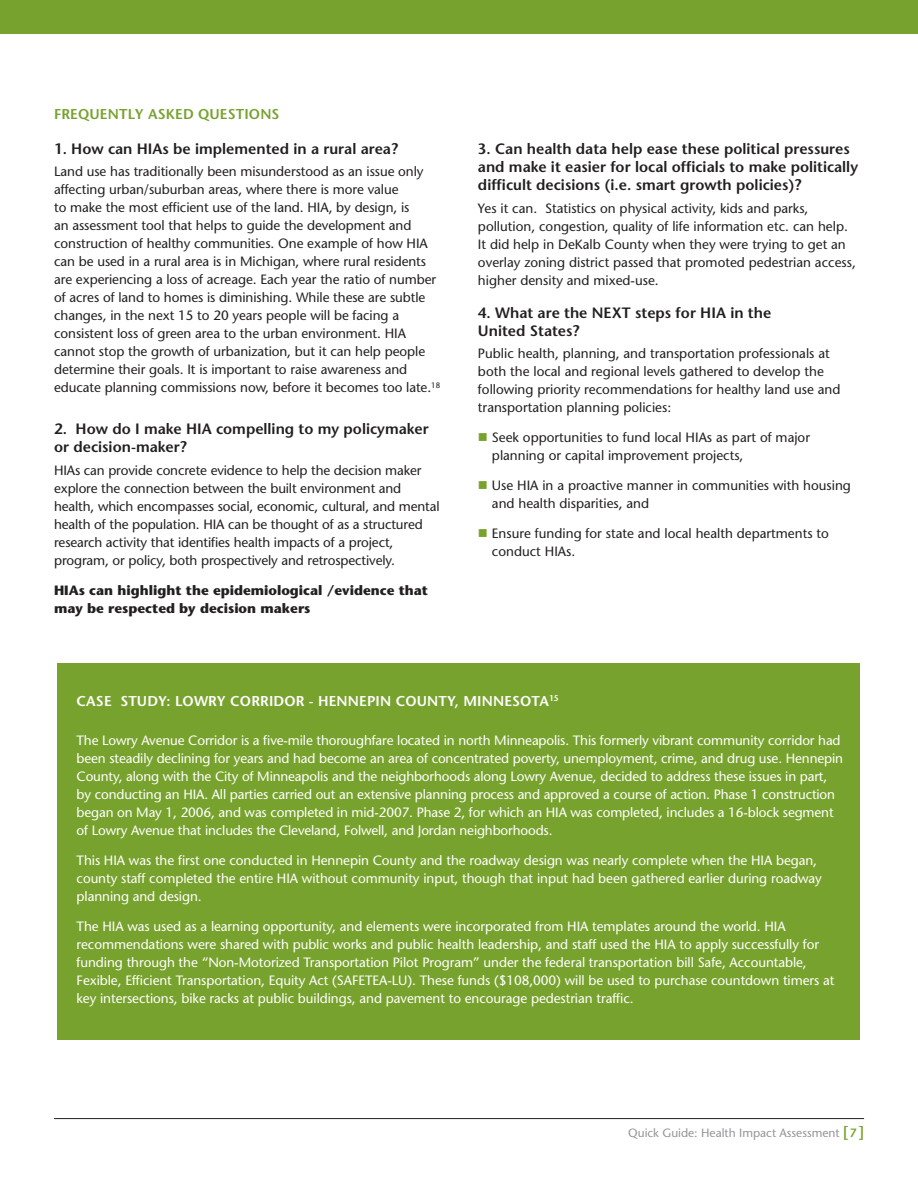
<style>
.page{position:relative;width:918px;height:1188px;background:#fff}
.page>*{position:absolute;margin:0;border:0;box-sizing:border-box;transform-origin:0 0}
.t1{font:600 15px/18px "Stone Sans";color:#231f20}
.t2{font:600 14.25px "Stone Sans";letter-spacing:.01em;color:#fff}
.t3{font:600 14.25px "Stone Sans";letter-spacing:.01em;color:#78a22e}
.t4{font:13.5px/18px "Stone Sans";letter-spacing:-.005em;color:#231f20}
.t5{font:13.5px/18px "Stone Sans";letter-spacing:-.005em;color:#fff}
.t6{font:700 13.5px/18px "Stone Sans";color:#231f20}
.t7{font:12px "Stone Sans";color:#939598}
.s1{color:#78a22e}
.s2{font-weight:600;font-size:15px;color:#78a22e}
.s3{font-weight:600;color:#78a22e}
</style>
<div class="page">
<div style="left:0;top:0;width:918px;height:34px;background:#78a22e"></div>
<hr style="left:54px;top:1118px;width:810px;height:1px;background:#231f20">
<div style="left:57px;top:663px;width:803px;height:377px;background:#78a22e"></div>
<p class="t3" style="left:54px;top:109px;width:227px">FREQUENTLY ASKED QUESTIONS</p>
<p class="t1" style="left:54px;top:141px;width:345px">1. How can HIAs be implemented in a rural area?</p>
<p class="t4" style="left:54px;top:164px;width:388px">Land use has traditionally been misunderstood as an issue only affecting urban/suburban areas, where there is more value<br>to make the most efficient use of the land. HIA, by design, is<br>an assessment tool that helps to guide the development and construction of healthy communities. One example of how HIA can be used in a rural area is in Michigan, where rural residents are experiencing a loss of acreage. Each year the ratio of number of acres of land to homes is diminishing. While these are subtle changes, in the next 15 to 20 years people will be facing a consistent loss of green area to the urban environment. HIA cannot stop the growth of urbanization, but it can help people determine their goals. It is important to raise awareness and educate planning commissions now, before it becomes too late.<sup>18</sup></p>
<p class="t1" style="left:54px;top:421px;width:376px">2. How do I make HIA compelling to my policymaker or decision-maker?</p>
<p class="t4" style="left:54px;top:462px;width:387px">HIAs can provide concrete evidence to help the decision maker explore the connection between the built environment and health, which encompasses social, economic, cultural, and mental health of the population. HIA can be thought of as a structured research activity that identifies health impacts of a project, program, or policy, both prospectively and retrospectively.</p>
<p class="t6" style="left:54px;top:582px;width:376px">HIAs can highlight the epidemiological /evidence that may be respected by decision makers</p>
<p class="t1" style="left:478px;top:141px;width:382px">3. Can health data help ease these political pressures and make it easier for local officials to make politically difficult decisions (i.e. smart growth policies)?</p>
<p class="t4" style="left:478px;top:200px;width:379px">Yes it can. Statistics on physical activity, kids and parks, pollution, congestion, quality of life information etc. can help.<br>It did help in DeKalb County when they were trying to get an overlay zoning district passed that promoted pedestrian access, higher density and mixed-use.</p>
<p class="t1" style="left:478px;top:305px;width:295px">4. What are the NEXT steps for HIA in the<br>United States?</p>
<p class="t4" style="left:478px;top:346px;width:364px">Public health, planning, and transportation professionals at both the local and regional levels gathered to develop the following priority recommendations for healthy land use and transportation planning policies:</p>
<p class="t4" style="left:492px;top:430px;width:320px;text-indent:-14px"><span class="s1">■</span> Seek opportunities to fund local HIAs as part of major planning or capital improvement projects,</p>
<p class="t4" style="left:492px;top:478px;width:360px;text-indent:-14px"><span class="s1">■</span> Use HIA in a proactive manner in communities with housing and health disparities, and</p>
<p class="t4" style="left:492px;top:526px;width:338px;text-indent:-14px"><span class="s1">■</span> Ensure funding for state and local health departments to conduct HIAs.</p>
<p class="t2" style="left:77px;top:695px;width:484px">CASE STUDY: LOWRY CORRIDOR - HENNEPIN COUNTY, MINNESOTA<sup>15</sup></p>
<p class="t5" style="left:77px;top:732px;width:768px">The Lowry Avenue Corridor is a five-mile thoroughfare located in north Minneapolis. This formerly vibrant community corridor had been steadily declining for years and had become an area of concentrated poverty, unemployment, crime, and drug use. Hennepin County, along with the City of Minneapolis and the neighborhoods along Lowry Avenue, decided to address these issues in part, by conducting an HIA. All parties carried out an extensive planning process and approved a course of action. Phase 1 construction began on May 1, 2006, and was completed in mid-2007. Phase 2, for which an HIA was completed, includes a 16-block segment of Lowry Avenue that includes the Cleveland, Folwell, and Jordan neighborhoods.</p>
<p class="t5" style="left:77px;top:852px;width:747px">This HIA was the first one conducted in Hennepin County and the roadway design was nearly complete when the HIA began, county staff completed the entire HIA without community input, though that input had been gathered earlier during roadway planning and design.</p>
<p class="t5" style="left:77px;top:918px;width:759px">The HIA was used as a learning opportunity, and elements were incorporated from HIA templates around the world. HIA recommendations were shared with public works and public health leadership, and staff used the HIA to apply successfully for funding through the “Non-Motorized Transportation Pilot Program” under the federal transportation bill Safe, Accountable, Fexible, Efficient Transportation, Equity Act (SAFETEA-LU). These funds ($108,000) will be used to purchase countdown timers at key intersections, bike racks at public buildings, and pavement to encourage pedestrian traffic.</p>
<p class="t7" style="left:628px;top:1128px;width:237px">Quick Guide: Health Impact Assessment <span class="s2">[</span><span class="s3">7</span> <span class="s2">]</span></p>
</div>
